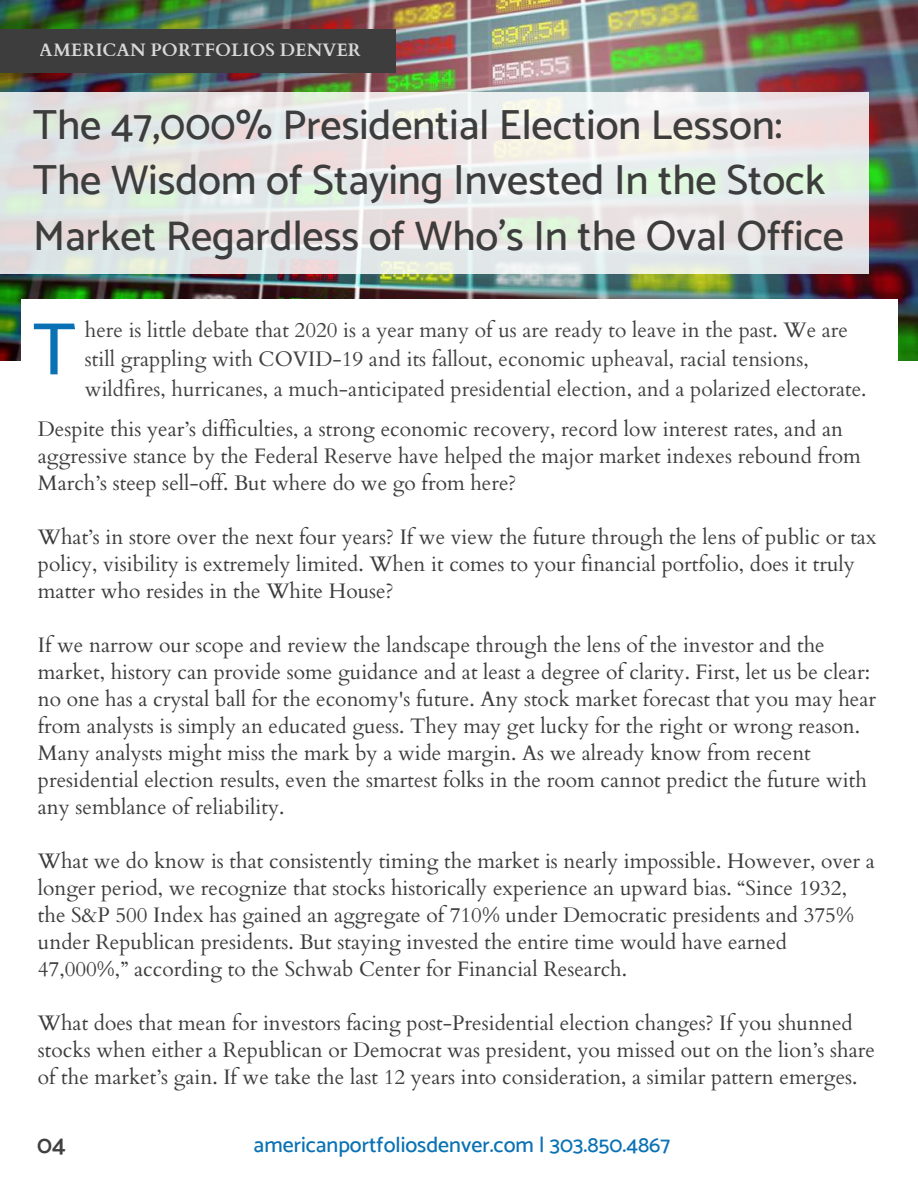
<style>
.page{position:relative;width:918px;height:1188px;background:#fff}
.page>*{position:absolute;margin:0;border:0;box-sizing:border-box;transform-origin:0 0}
.t1{font:500 74.7px "Catamaran";color:#0a72b4}
.t2{font:500 42px/55.2px "Catamaran";color:#3d3d3d}
.t3{font:600 24.9px "Catamaran";color:#414141}
.t4{font:500 21.75px "Catamaran";color:#0a72b4}
.t5{font:21px/27px "Cardo";color:#3d3d3d}
.t6{font:21px/29.2px "Cardo";color:#414141}
.t7{font:700 18px "Cardo";color:#fff}
</style>
<div class="page">
<img style="left:0;top:0;width:918px;height:360px">
<div style="left:22px;top:299px;width:876px;height:889px;background:#fff"></div>
<svg style="left:0;top:92px;width:869px;height:182px;background:#e7e7e5"></svg>
<div style="left:0;top:29px;width:396px;height:44px;background:#3d3d3d"></div>
<p class="t7" style="left:40px;top:38px;width:323px">AMERICAN PORTFOLIOS DENVER</p>
<h2 class="t2" style="left:33px;top:97px;width:813px">The 47,000% Presidential Election Lesson:<br>The Wisdom of Staying Invested In the Stock<br>Market Regardless of Who's In the Oval Office</h2>
<h1 class="t1" style="left:33px;top:305px;width:44px">T</h1>
<p class="t6" style="left:85px;top:316px;width:783px">here is little debate that 2020 is a year many of us are ready to leave in the past. We are still grappling with COVID-19 and its fallout, economic upheaval, racial tensions, wildfires, hurricanes, a much-anticipated presidential election, and a polarized electorate.</p>
<p class="t5" style="left:38px;top:416px;width:824px">Despite this year’s difficulties, a strong economic recovery, record low interest rates, and an aggressive stance by the Federal Reserve have helped the major market indexes rebound from<br>March’s steep sell-off. But where do we go from here?</p>
<p class="t5" style="left:38px;top:524px;width:840px">What’s in store over the next four years? If we view the future through the lens of public or tax policy, visibility is extremely limited. When it comes to your financial portfolio, does it truly matter who resides in the White House?</p>
<p class="t5" style="left:38px;top:632px;width:840px">If we narrow our scope and review the landscape through the lens of the investor and the market, history can provide some guidance and at least a degree of clarity. First, let us be clear: no one has a crystal ball for the economy's future. Any stock market forecast that you may hear from analysts is simply an educated guess. They may get lucky for the right or wrong reason.<br>Many analysts might miss the mark by a wide margin. As we already know from recent presidential election results, even the smartest folks in the room cannot predict the future with any semblance of reliability.</p>
<p class="t5" style="left:38px;top:848px;width:838px">What we do know is that consistently timing the market is nearly impossible. However, over a longer period, we recognize that stocks historically experience an upward bias. “Since 1932, the S&amp;P 500 Index has gained an aggregate of 710% under Democratic presidents and 375% under Republican presidents. But staying invested the entire time would have earned 47,000%,” according to the Schwab Center for Financial Research.</p>
<p class="t5" style="left:38px;top:1010px;width:839px">What does that mean for investors facing post-Presidential election changes? If you shunned stocks when either a Republican or Democrat was president, you missed out on the lion’s share of the market’s gain. If we take the last 12 years into consideration, a similar pattern emerges.</p>
<p class="t3" style="left:37px;top:1130px;width:30px">04</p>
<p class="t4" style="left:254px;top:1132px;width:418px">americanportfoliosdenver.com | 303.850.4867</p>
</div>
